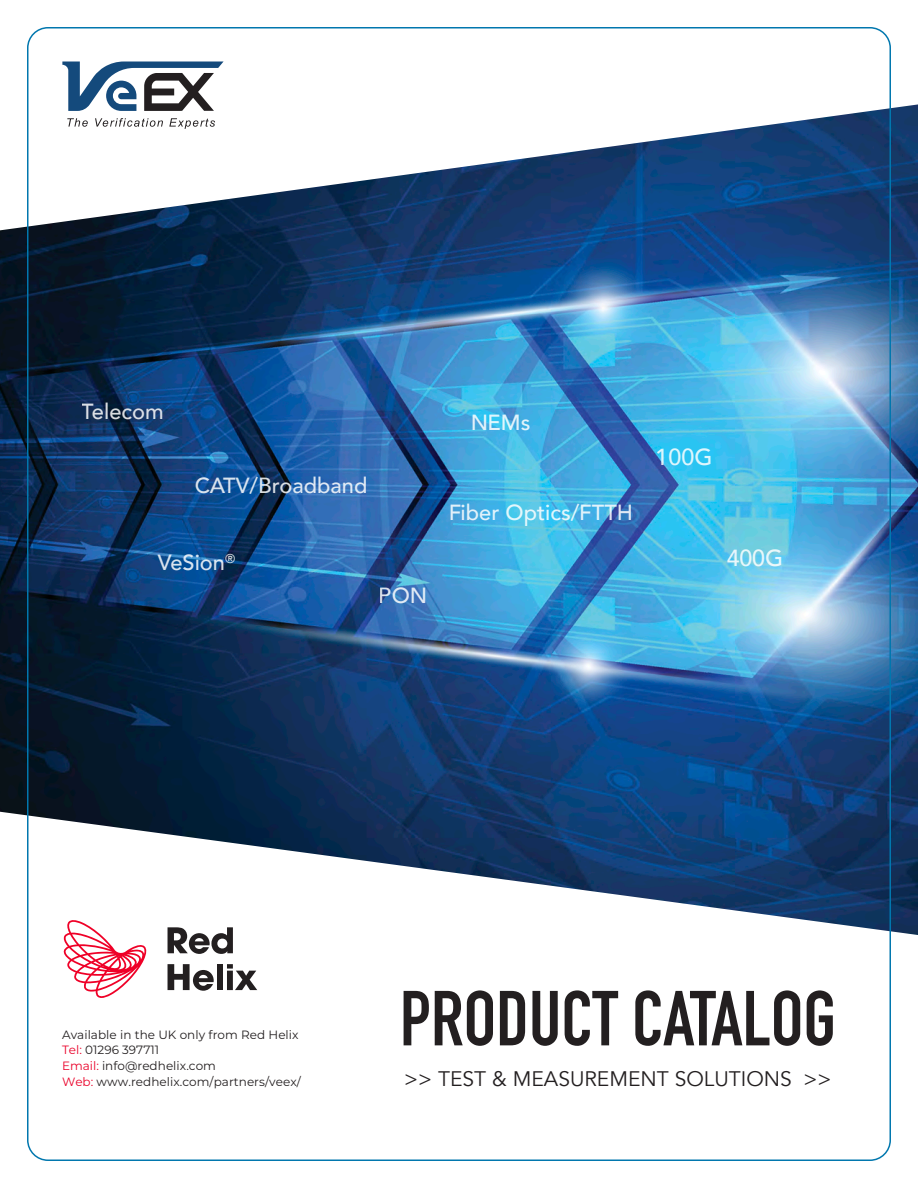
<style>
.page{position:relative;width:918px;height:1188px;background:#fff}
.page>*{position:absolute;margin:0;border:0;box-sizing:border-box;transform-origin:0 0}
.t1{font:700 76.5px "DIN Condensed";color:#231f20}
.t2{font:500 23.25px "Avenir";color:#fff}
.t3{font:500 21.9px "Avenir";color:#fff}
.t4{font:21px "Avenir";color:#231f20}
.t5{font:12px/15.9px "Montserrat";letter-spacing:.005em;color:#221e1f}
.s1{color:#ea0029}
</style>
<div class="page">
<img style="left:0;top:104px;width:918px;height:831px">
<svg style="left:62px;top:62px;width:162px;height:49px"></svg>
<svg style="left:67px;top:118px;width:21px;height:9px"></svg>
<svg style="left:95px;top:118px;width:68px;height:9px"></svg>
<svg style="left:169px;top:118px;width:46px;height:11px"></svg>
<svg style="left:63px;top:919px;width:84px;height:79px"></svg>
<svg style="left:168px;top:927px;width:65px;height:27px"></svg>
<svg style="left:168px;top:964px;width:46px;height:27px"></svg>
<div style="left:217px;top:964px;width:6px;height:26px;background:#231f20"></div>
<svg style="left:227px;top:964px;width:30px;height:26px"></svg>
<h3 class="t3" style="left:82px;top:392px;width:83px">Telecom</h3>
<h3 class="t3" style="left:194px;top:466px;width:175px">CATV/Broadband</h3>
<h3 class="t3" style="left:158px;top:544px;width:79px">VeSion<sup>®</sup></h3>
<h3 class="t3" style="left:379px;top:576px;width:50px">PON</h3>
<h3 class="t3" style="left:470px;top:403px;width:62px">NEMs</h3>
<h3 class="t3" style="left:448px;top:493px;width:187px">Fiber Optics/FTTH</h3>
<h2 class="t2" style="left:656px;top:437px;width:58px">100G</h2>
<h2 class="t2" style="left:726px;top:538px;width:58px">400G</h2>
<p class="t5" style="left:62px;top:1026px;width:240px">Available in the UK only from Red Helix<br><span class="s1">Tel:</span> 01296 397711<br><span class="s1">Email:</span> info@redhelix.com<br><span class="s1">Web:</span> www.redhelix.com/partners/veex/</p>
<p class="t1" style="left:400px;top:967px;width:438px">PRODUCT CATALOG</p>
<p class="t4" style="left:404px;top:1066px;width:429px">&gt;&gt; TEST &amp; MEASUREMENT SOLUTIONS &gt;&gt;</p>
</div>
